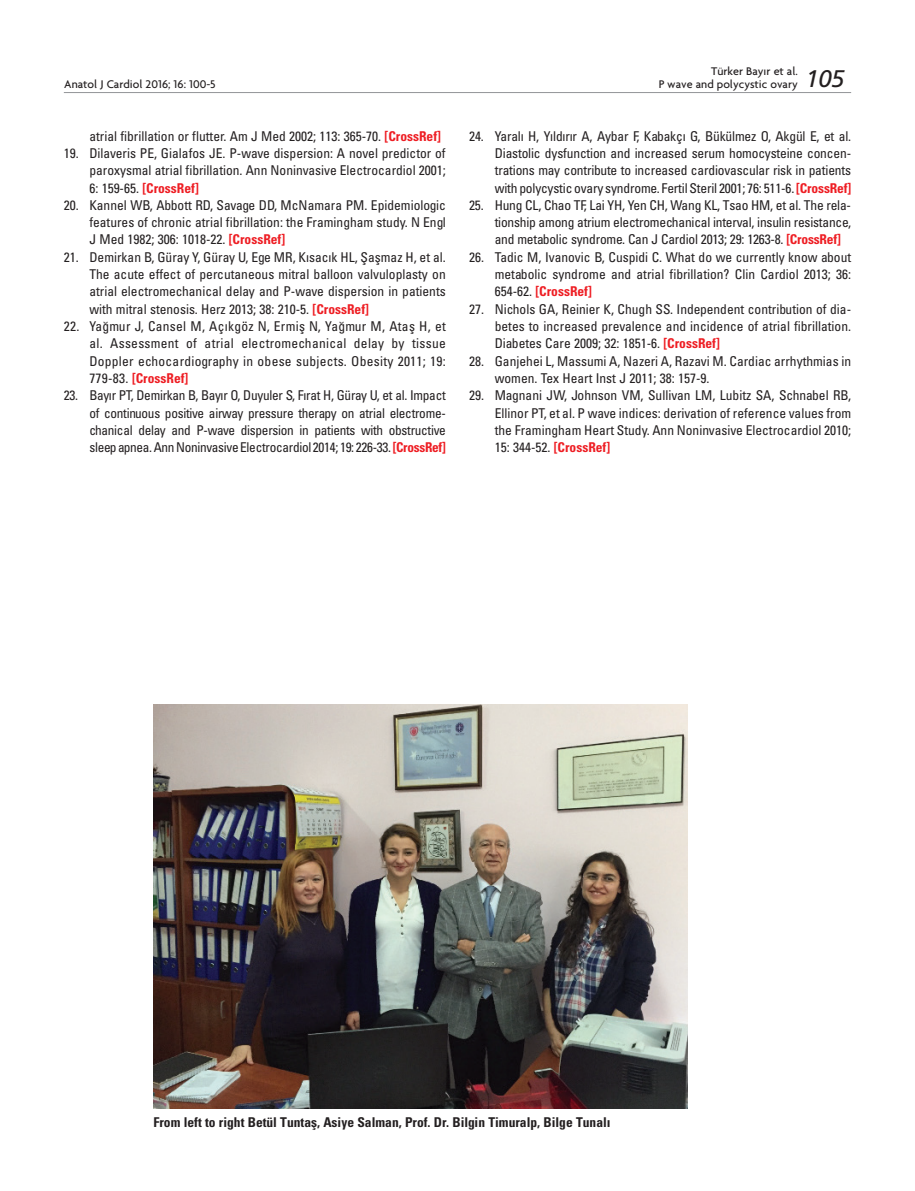
<style>
.page{position:relative;width:915px;height:1191px;background:#fff}
.page>*{position:absolute;margin:0;border:0;box-sizing:border-box;transform-origin:0 0}
.t1{font:13.5px/17.2px "Univers Condensed Tr";color:#231f20;text-align:justify}
.t2{font:13.5px "Univers Cond Bd Tr";color:#231f20}
.t3{font:13.5px "Univers Cond Bd Tr";color:#ee1d23}
.t4{font:500 12px "Firma";color:#231f20}
.s1{font-family:"Frutiger Italic Tr";font-weight:400;font-size:24px}
.s2{font-family:"Univers Cond Bd Tr";color:#ee1d23}
.s3{font-family:"Univers Condensed Tr";color:#231f20}
</style>
<div class="page">
<hr style="left:64px;top:92px;width:786px;height:1px;background:#939598">
<img style="left:153px;top:704px;width:534px;height:404px">
<p class="t4" style="left:711px;top:64px;width:88px">Türker Bayır et al.</p>
<p class="t4" style="left:64px;top:77px;width:153px">Anatol J Cardiol 2016; 16: 100-5</p>
<p class="t4" style="left:658px;top:77px;width:187px">P wave and polycystic ovary <span class="s1">105</span></p>
<p class="t1" style="left:89px;top:127px;width:353px">atrial fibrillation or flutter. Am J Med 2002; 113: 365-70. <span class="s2">[CrossRef]</span></p>
<p class="t1" style="left:64px;top:144px;width:383px;text-align:right">19. Dilaveris PE, Gialafos JE. P-wave dispersion: A novel predictor of paroxysmal atrial fibrillation. Ann Noninvasive Electrocardiol 2001;</p>
<p class="t3" style="left:89px;top:179px;width:111px"><span class="s3">6: 159-65.</span> [CrossRef]</p>
<p class="t1" style="left:89px;top:196px;width:358px;text-indent:-26px">20. Kannel WB, Abbott RD, Savage DD, McNamara PM. Epidemiologic features of chronic atrial fibrillation: the Framingham study. N Engl J Med 1982; 306: 1018-22. <span class="s2">[CrossRef]</span></p>
<p class="t1" style="left:89px;top:248px;width:358px;text-indent:-26px">21. Demirkan B, Güray Y, Güray U, Ege MR, Kısacık HL, Şaşmaz H, et al.<br>The acute effect of percutaneous mitral balloon valvuloplasty on atrial electromechanical delay and P-wave dispersion in patients with mitral stenosis. Herz 2013; 38: 210-5. <span class="s2">[CrossRef]</span></p>
<p class="t1" style="left:89px;top:317px;width:358px;text-indent:-26px">22. Yağmur J, Cansel M, Açıkgöz N, Ermiş N, Yağmur M, Ataş H, et al. Assessment of atrial electromechanical delay by tissue Doppler echocardiography in obese subjects. Obesity 2011; 19:</p>
<p class="t3" style="left:89px;top:370px;width:100px"><span class="s3">779-83.</span> [CrossRef]</p>
<p class="t1" style="left:89px;top:386px;width:358px;text-indent:-26px">23. Bayır PT, Demirkan B, Bayır O, Duyuler S, Fırat H, Güray U, et al. Impact of continuous positive airway pressure therapy on atrial electrome&shy;chanical delay and P-wave dispersion in patients with obstructive sleep apnea. Ann Noninvasive Electrocardiol 2014; 19: 226-33. <span class="s2">[CrossRef]</span></p>
<p class="t1" style="left:494px;top:127px;width:358px;text-indent:-26px">24. Yaralı H, Yıldırır A, Aybar F, Kabakçı G, Bükülmez O, Akgül E, et al.<br>Diastolic dysfunction and increased serum homocysteine concen&shy;trations may contribute to increased cardiovascular risk in patients with polycystic ovary syndrome. Fertil Steril 2001; 76: 511-6. <span class="s2">[CrossRef]</span></p>
<p class="t1" style="left:494px;top:196px;width:358px;text-indent:-26px">25. Hung CL, Chao TF, Lai YH, Yen CH, Wang KL, Tsao HM, et al. The rela&shy;tionship among atrium electromechanical interval, insulin resistance, and metabolic syndrome. Can J Cardiol 2013; 29: 1263-8. <span class="s2">[CrossRef]</span></p>
<p class="t1" style="left:469px;top:248px;width:383px;text-align:right">26. Tadic M, Ivanovic B, Cuspidi C. What do we currently know about metabolic syndrome and atrial fibrillation? Clin Cardiol 2013; 36:</p>
<p class="t3" style="left:494px;top:283px;width:99px"><span class="s3">654-62.</span> [CrossRef]</p>
<p class="t1" style="left:494px;top:300px;width:358px;text-indent:-26px">27. Nichols GA, Reinier K, Chugh SS. Independent contribution of dia&shy;betes to increased prevalence and incidence of atrial fibrillation.<br>Diabetes Care 2009; 32: 1851-6. <span class="s2">[CrossRef]</span></p>
<p class="t1" style="left:494px;top:352px;width:358px;text-indent:-26px">28. Ganjehei L, Massumi A, Nazeri A, Razavi M. Cardiac arrhythmias in women. Tex Heart Inst J 2011; 38: 157-9.</p>
<p class="t1" style="left:494px;top:386px;width:358px;text-indent:-26px">29. Magnani JW, Johnson VM, Sullivan LM, Lubitz SA, Schnabel RB, Ellinor PT, et al. P wave indices: derivation of reference values from the Framingham Heart Study. Ann Noninvasive Electrocardiol 2010; 15: 344-52. <span class="s2">[CrossRef]</span></p>
<p class="t2" style="left:153px;top:1114px;width:458px">From left to right Betül Tuntaş, Asiye Salman, Prof. Dr. Bilgin Timuralp, Bilge Tunalı</p>
</div>
